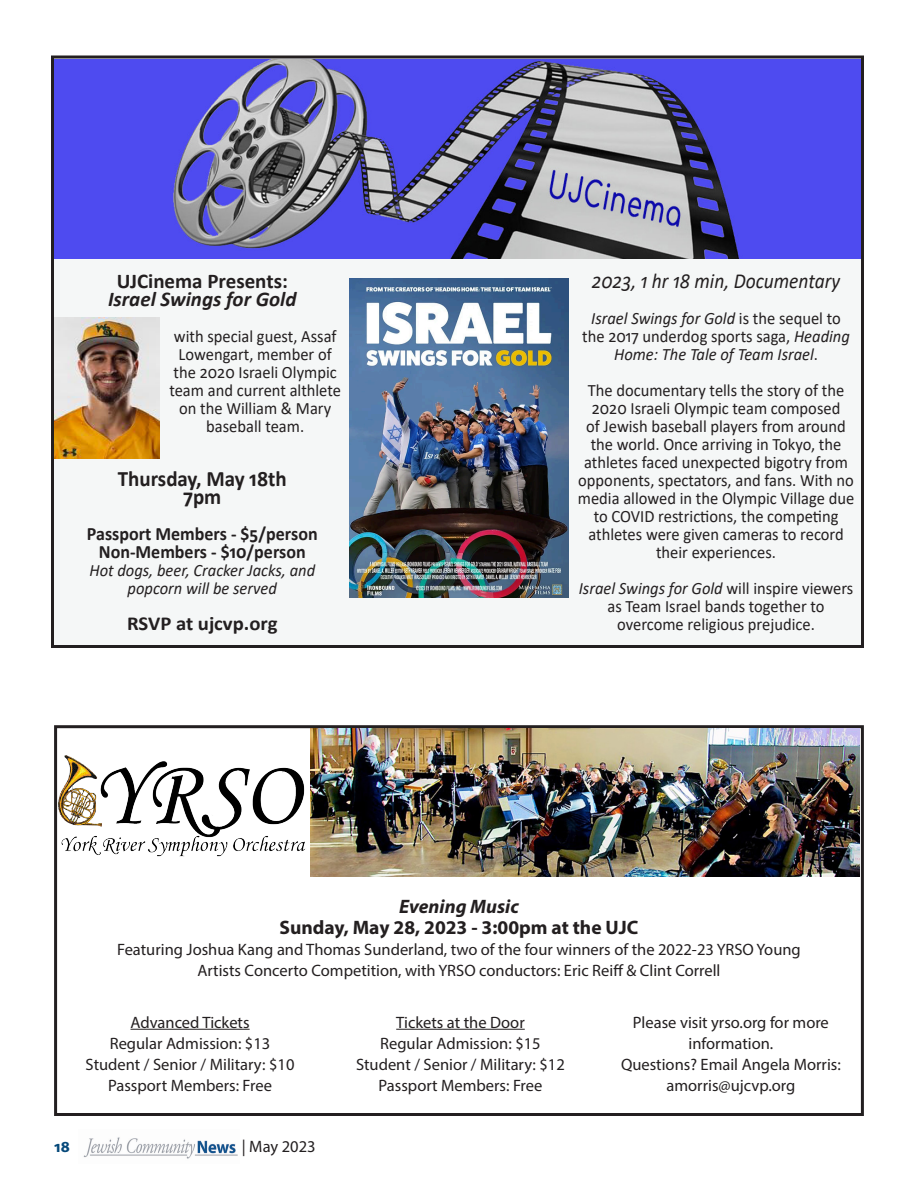
<style>
.page{position:relative;width:918px;height:1188px;background:#fff}
.page>*{position:absolute;margin:0;border:0;box-sizing:border-box;transform-origin:0 0}
.t1{font:700 22.05px "Calibri";color:#231f20;scale:.95 1}
.t2{font:italic 21.45px "Calibri";color:#231f20;scale:.91 1}
.t3{font:italic 700 21px "Calibri";color:#231f20}
.t4{font:700 21px "Calibri";color:#231f20}
.t5{font:700 19.8px "Calibri";color:#231f20;scale:1.05 1}
.t6{font:700 19.5px "Myriad Pro";color:#231f20}
.t7{font:italic 700 19.5px "Myriad Pro";color:#231f20}
.t8{font:700 18.9px/18px "Calibri";color:#231f20;text-align:center;scale:.95 1}
.t9{font:17.4px/18px "Calibri";color:#231f20;text-align:center;scale:.95 1}
.t10{font:italic 17.4px/18px "Calibri";color:#231f20;text-align:center;scale:.95 1}
.t11{font:16.5px/21px "Myriad Pro";color:#231f20;text-align:center}
.t12{font:700 16.5px "Myriad Pro";color:#06497a}
.s1{font-style:normal}
.s2{font-style:italic}
</style>
<div class="page">
<img style="left:83px;top:1137px;width:155px;height:22px">
<div style="left:54px;top:725px;width:810px;height:391px;border:3px solid #231f20"></div>
<img style="left:310px;top:728px;width:550px;height:148px">
<img style="left:59px;top:756px;width:247px;height:101px">
<hr style="left:130px;top:1029px;width:120px;height:1px;background:#231f20">
<hr style="left:396px;top:1029px;width:129px;height:1px;background:#231f20">
<div style="left:52px;top:57px;width:810px;height:589px;background:#f5f7f7"></div>
<div style="left:51px;top:56px;width:813px;height:592px;border:3px solid #231f20"></div>
<img style="left:54px;top:60px;width:807px;height:198px">
<img style="left:350px;top:279px;width:218px;height:318px">
<img style="left:54px;top:318px;width:105px;height:141px">
<p class="t4" style="left:117px;top:266px;width:173px">UJCinema Presents:</p>
<p class="t3" style="left:108px;top:284px;width:190px">Israel Swings for Gold</p>
<p class="t9" style="left:174px;top:327px;width:173px;text-align:left">with special guest, Assaf<br>Lowengart, member of the 2020 Israeli Olympic</p>
<p class="t9" style="left:169px;top:381px;width:182px">team and current althlete on the William &amp; Mary baseball team.</p>
<p class="t1" style="left:118px;top:463px;width:179px">Thursday, May 18th</p>
<p class="t1" style="left:183px;top:481px;width:42px">7pm</p>
<p class="t8" style="left:87px;top:524px;width:244px">Passport Members - $5/person<br>Non-Members - $10/person</p>
<p class="t10" style="left:89px;top:560px;width:239px">Hot dogs, beer, Cracker Jacks, and</p>
<p class="t10" style="left:128px;top:578px;width:159px">popcorn will be served</p>
<p class="t5" style="left:127px;top:609px;width:145px">RSVP at ujcvp.org</p>
<p class="t2" style="left:592px;top:266px;width:274px">2023, 1 hr 18 min, Documentary</p>
<p class="t10" style="left:582px;top:308px;width:283px">Israel Swings for Gold <span class="s1">is the sequel to the 2017 underdog sports saga,</span> Heading<br>Home: The Tale of Team Israel<span class="s1">.</span></p>
<p class="t9" style="left:578px;top:381px;width:292px">The documentary tells the story of the 2020 Israeli Olympic team composed<br>of Jewish baseball players from around the world. Once arriving in Tokyo, the athletes faced unexpected bigotry from opponents, spectators, and fans. With no media allowed in the Olympic Village due to COVID restrictions, the competing</p>
<p class="t9" style="left:588px;top:525px;width:270px">athletes were given cameras to record their experiences.</p>
<p class="t9" style="left:579px;top:579px;width:291px"><span class="s2">Israel Swings for Gold</span> will inspire viewers as Team Israel bands together to</p>
<p class="t9" style="left:617px;top:615px;width:209px">overcome religious prejudice.</p>
<p class="t7" style="left:399px;top:894px;width:121px">Evening Music</p>
<p class="t6" style="left:279px;top:915px;width:361px">Sunday, May 28, 2023 - 3:00pm at the UJC</p>
<p class="t11" style="left:117px;top:939px;width:685px">Featuring Joshua Kang and Thomas Sunderland, two of the four winners of the 2022-23 YRSO Young</p>
<p class="t11" style="left:197px;top:960px;width:525px">Artists Concerto Competition, with YRSO conductors: Eric Reiff &amp; Clint Correll</p>
<p class="t11" style="left:86px;top:1011px;width:210px">Advanced Tickets<br>Regular Admission: $13<br>Student / Senior / Military: $10</p>
<p class="t11" style="left:108px;top:1074px;width:165px">Passport Members: Free</p>
<p class="t11" style="left:633px;top:1011px;width:197px">Please visit yrso.org for more</p>
<p class="t11" style="left:689px;top:1032px;width:86px">information.</p>
<p class="t11" style="left:621px;top:1053px;width:221px">Questions? Email Angela Morris:</p>
<p class="t11" style="left:666px;top:1074px;width:130px">amorris@ujcvp.org</p>
<p class="t11" style="left:396px;top:1011px;width:130px">Tickets at the Door</p>
<p class="t11" style="left:380px;top:1032px;width:162px">Regular Admission: $15</p>
<p class="t11" style="left:356px;top:1053px;width:210px">Student / Senior / Military: $12</p>
<p class="t11" style="left:379px;top:1074px;width:165px">Passport Members: Free</p>
<p class="t12" style="left:54px;top:1136px;width:17px">18</p>
<p class="t11" style="left:242px;top:1136px;width:75px">| May 2023</p>
</div>
